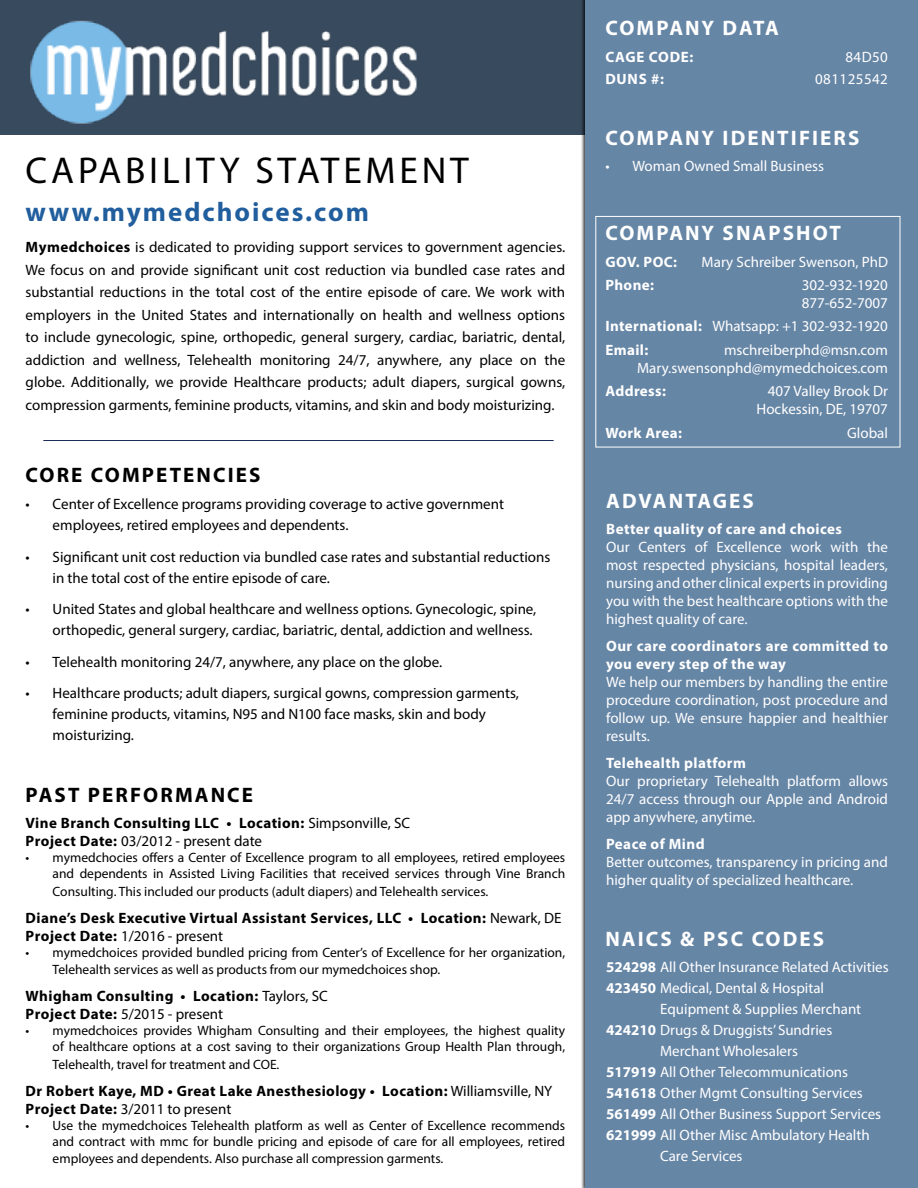
<style>
.page{position:relative;width:918px;height:1188px;background:#fff}
.page>*{position:absolute;margin:0;border:0;box-sizing:border-box;transform-origin:0 0}
.t1{font:37.5px "Myriad Pro";letter-spacing:.1em;color:#000}
.t2{font:700 27px "Myriad Pro";letter-spacing:.075em;color:#215e9e}
.t3{font:700 21px "Myriad Pro";letter-spacing:.1em;color:#fff}
.t4{font:700 21px "Myriad Pro";letter-spacing:.1em;color:#000}
.t5{font:700 21px "Myriad Pro";letter-spacing:.08em;color:#fff}
.t6{font:15px/22.5px "Myriad Pro";color:#000}
.t7{font:15px/18px "Myriad Pro";color:#fff;text-align:right}
.t8{font:700 15px/18px "Myriad Pro";letter-spacing:.03em;color:#000}
.t9{font:700 15px/23.4px "Myriad Pro";letter-spacing:.03em;color:#fff}
.t10{font:700 15px/22.5px "Myriad Pro";letter-spacing:.05em;color:#fff}
.t11{font:15px/22.5px "Myriad Pro";letter-spacing:.03em;color:#fff;text-align:right}
.t12{font:13.5px/16.2px "Myriad Pro";color:#000;text-align:right}
.s1{font-weight:700}
.s2{font-weight:400}
</style>
<div class="page">
<div style="left:0;top:0;width:596px;height:135px;background:#384a5d"></div>
<div style="left:585px;top:0;width:333px;height:1188px;background:#6686a6"></div>
<hr style="left:43px;top:440px;width:511px;height:1px;background:#1c2a56">
<img style="left:30px;top:20px;width:387px;height:104px">
<div style="left:595px;top:216px;width:305px;height:231px;border:1px solid #fff"></div>
<h1 class="t1" style="left:26px;top:147px;width:445px">CAPABILITY STATEMENT</h1>
<h2 class="t2" style="left:26px;top:195px;width:345px">www.mymedchoices.com</h2>
<p class="t6" style="left:26px;top:236px;width:541px;text-align:justify"><span class="s1">Mymedchoices</span> is dedicated to providing support services to government agencies.<br>We focus on and provide significant unit cost reduction via bundled case rates and substantial reductions in the total cost of the entire episode of care. We work with employers in the United States and internationally on health and wellness options to include gynecologic, spine, orthopedic, general surgery, cardiac, bariatric, dental, addiction and wellness, Telehealth monitoring 24/7, anywhere, any place on the globe. Additionally, we provide Healthcare products; adult diapers, surgical gowns, compression garments, feminine products, vitamins, and skin and body moisturizing.</p>
<h3 class="t4" style="left:26px;top:461px;width:236px">CORE COMPETENCIES</h3>
<p class="t6" style="left:53px;top:493px;width:453px;line-height:21px;text-indent:-27px">• Center of Excellence programs providing coverage to active government employees, retired employees and dependents.</p>
<p class="t6" style="left:53px;top:546px;width:499px;line-height:21px;text-indent:-27px">• Significant unit cost reduction via bundled case rates and substantial reductions in the total cost of the entire episode of care.</p>
<p class="t6" style="left:26px;top:598px;width:512px;line-height:21px;text-align:right">• United States and global healthcare and wellness options. Gynecologic, spine, orthopedic, general surgery, cardiac, bariatric, dental, addiction and wellness.</p>
<p class="t6" style="left:26px;top:650px;width:418px">• Telehealth monitoring 24/7, anywhere, any place on the globe.</p>
<p class="t6" style="left:53px;top:682px;width:468px;line-height:21px;text-indent:-27px">• Healthcare products; adult diapers, surgical gowns, compression garments, feminine products, vitamins, N95 and N100 face masks, skin and body moisturizing.</p>
<h3 class="t4" style="left:26px;top:781px;width:229px">PAST PERFORMANCE</h3>
<p class="t8" style="left:26px;top:813px;width:386px">Vine Branch Consulting LLC • Location: <span class="s2">Simpsonville, SC<br></span>Project Date: <span class="s2">03/2012 - present date</span></p>
<p class="t12" style="left:26px;top:849px;width:541px">• mymedchocies offers a Center of Excellence program to all employees, retired employees and dependents in Assisted Living Facilities that received services through Vine Branch</p>
<p class="t12" style="left:53px;top:883px;width:437px">Consulting. This included our products (adult diapers) and Telehealth services.</p>
<p class="t8" style="left:26px;top:909px;width:537px">Diane’s Desk Executive Virtual Assistant Services, LLC • Location: <span class="s2">Newark, DE<br></span>Project Date: <span class="s2">1/2016 - present</span></p>
<p class="t12" style="left:53px;top:945px;width:514px;text-align:left;text-indent:-27px">• mymedchoices provided bundled pricing from Center’s of Excellence for her organization,<br>Telehealth services as well as products from our mymedchoices shop.</p>
<p class="t8" style="left:26px;top:986px;width:304px">Whigham Consulting • Location: <span class="s2">Taylors, SC<br></span>Project Date: <span class="s2">5/2015 - present</span></p>
<p class="t12" style="left:26px;top:1022px;width:541px">• mymedchoices provides Whigham Consulting and their employees, the highest quality of healthcare options at a cost saving to their organizations Group Health Plan through,</p>
<p class="t12" style="left:53px;top:1056px;width:228px">Telehealth, travel for treatment and COE.</p>
<p class="t8" style="left:26px;top:1082px;width:528px">Dr Robert Kaye, MD • Great Lake Anesthesiology • Location: <span class="s2">Williamsville, NY<br></span>Project Date: <span class="s2">3/2011 to present</span></p>
<p class="t12" style="left:53px;top:1117px;width:514px;text-align:justify;text-indent:-27px">• Use the mymedchoices Telehealth platform as well as Center of Excellence recommends and contract with mmc for bundle pricing and episode of care for all employees, retired employees and dependents. Also purchase all compression garments.</p>
<h3 class="t5" style="left:605px;top:14px;width:175px">COMPANY DATA</h3>
<p class="t10" style="left:605px;top:45px;width:90px">CAGE CODE:<br>DUNS #:</p>
<p class="t11" style="left:815px;top:45px;width:74px">84D50<br>081125542</p>
<h3 class="t3" style="left:605px;top:124px;width:256px">COMPANY IDENTIFIERS</h3>
<p class="t7" style="left:605px;top:157px;width:220px">• Woman Owned Small Business</p>
<h3 class="t3" style="left:605px;top:220px;width:237px">COMPANY SNAPSHOT</h3>
<p class="t9" style="left:605px;top:249px;width:73px">GOV. POC:<br>Phone:</p>
<p class="t9" style="left:605px;top:314px;width:98px">International:<br>Email:</p>
<p class="t9" style="left:605px;top:379px;width:62px">Address:</p>
<p class="t9" style="left:605px;top:420px;width:78px">Work Area:</p>
<p class="t7" style="left:702px;top:250px;width:188px;line-height:23.4px">Mary Schreiber Swenson, PhD<br>302-932-1920</p>
<p class="t7" style="left:712px;top:291px;width:177px;line-height:23.4px">877-652-7007<br>Whatsapp: +1 302-932-1920 mschreiberphd@msn.com</p>
<p class="t7" style="left:637px;top:356px;width:252px;line-height:23.4px">Mary.swensonphd@mymedchoices.com<br>407 Valley Brook Dr</p>
<p class="t7" style="left:757px;top:397px;width:133px;line-height:23.4px">Hockessin, DE, 19707<br>Global</p>
<h3 class="t3" style="left:606px;top:487px;width:149px">ADVANTAGES</h3>
<p class="t9" style="left:606px;top:517px;width:237px">Better quality of care and choices</p>
<p class="t7" style="left:606px;top:538px;width:283px;text-align:justify">Our Centers of Excellence work with the most respected physicians, hospital leaders, nursing and other clinical experts in providing you with the best healthcare options with the highest quality of care.</p>
<p class="t9" style="left:606px;top:637px;width:283px;line-height:18px">Our care coordinators are committed to you every step of the way</p>
<p class="t7" style="left:606px;top:673px;width:283px;text-align:justify">We help our members by handling the entire procedure coordination, post procedure and follow up. We ensure happier and healthier results.</p>
<p class="t9" style="left:606px;top:751px;width:141px">Telehealth platform</p>
<p class="t7" style="left:606px;top:772px;width:283px;text-align:justify">Our proprietary Telehealth platform allows 24/7 access through our Apple and Android app anywhere, anytime.</p>
<p class="t9" style="left:606px;top:832px;width:100px">Peace of Mind</p>
<p class="t7" style="left:606px;top:853px;width:283px;text-align:left">Better outcomes, transparency in pricing and higher quality of specialized healthcare.</p>
<h3 class="t3" style="left:605px;top:925px;width:220px">NAICS &amp; PSC CODES</h3>
<p class="t7" style="left:606px;top:958px;width:284px"><span class="s1">524298</span> All Other Insurance Related Activities</p>
<p class="t7" style="left:606px;top:979px;width:219px"><span class="s1">423450</span> Medical, Dental &amp; Hospital</p>
<p class="t7" style="left:660px;top:1000px;width:203px">Equipment &amp; Supplies Merchant</p>
<p class="t7" style="left:606px;top:1021px;width:228px"><span class="s1">424210</span> Drugs &amp; Druggists’ Sundries</p>
<p class="t7" style="left:660px;top:1042px;width:139px">Merchant Wholesalers</p>
<p class="t7" style="left:606px;top:1063px;width:244px"><span class="s1">517919</span> All Other Telecommunications</p>
<p class="t7" style="left:606px;top:1084px;width:258px"><span class="s1">541618</span> Other Mgmt Consulting Services</p>
<p class="t7" style="left:606px;top:1105px;width:277px"><span class="s1">561499</span> All Other Business Support Services</p>
<p class="t7" style="left:606px;top:1126px;width:265px"><span class="s1">621999</span> All Other Misc Ambulatory Health</p>
<p class="t7" style="left:660px;top:1147px;width:84px">Care Services</p>
</div>
